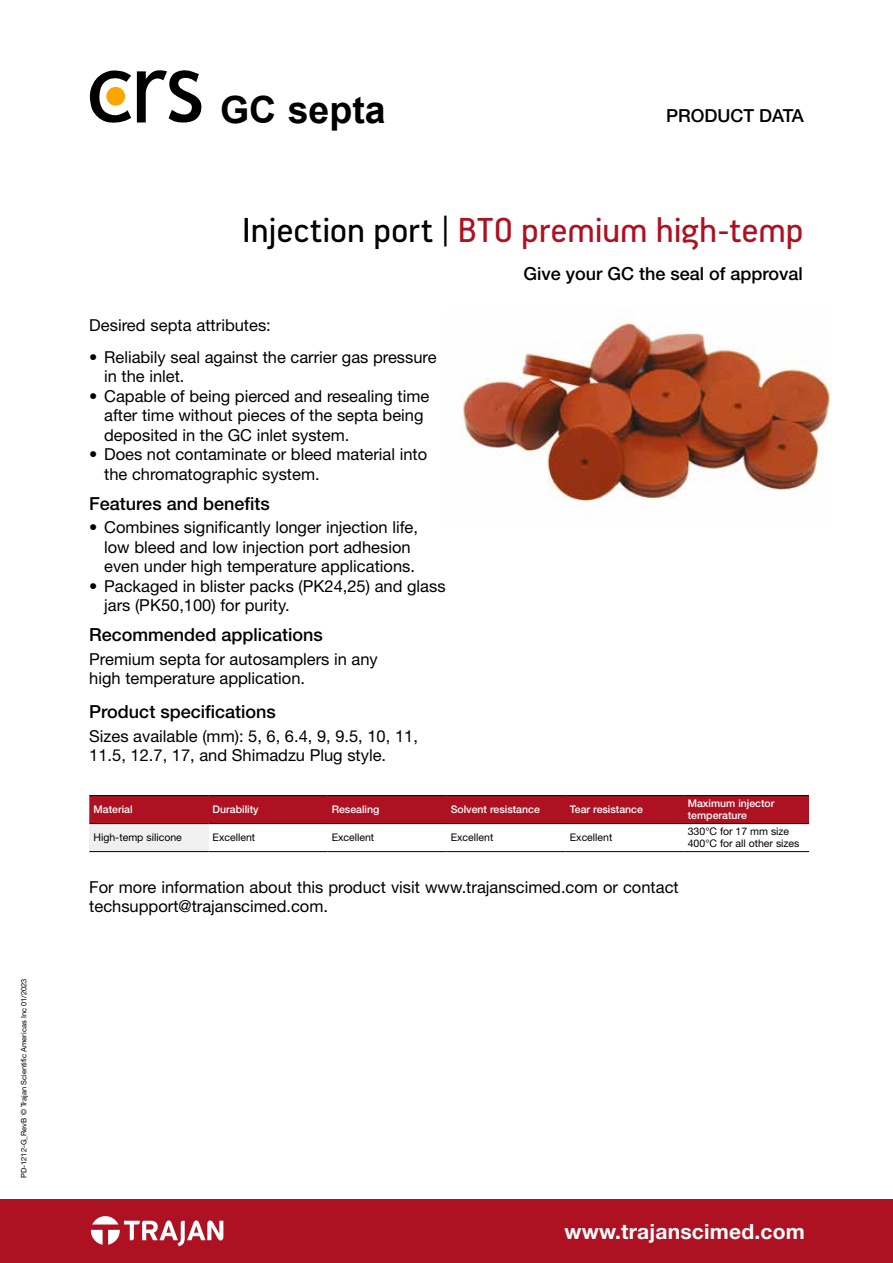
<style>
.page{position:relative;width:893px;height:1263px;background:#fff}
.page>*{position:absolute;margin:0;border:0;box-sizing:border-box;transform-origin:0 0}
.PD_Product_family_bl{font:39px "PF Handbook Pro";color:#ae1122}
.Body_Text{font:700 37.5px "Arial";color:#000}
.www_trajanscimed_com{font:700 21px "Helvetica Neue LT Std";letter-spacing:.01em;color:#fff}
.Heading{font:500 18px "Helvetica Neue LT Std";color:#000}
.Product_Subtitle{font:500 18px "Helvetica Neue LT Std";color:#000}
.Product_Data_Heading{font:500 18px "Helvetica Neue LT Std";color:#000}
.Body_Text-2{font:16.5px/19.5px "Helvetica Neue LT Std";color:#000}
.Text{font:16.5px/19.5px "Helvetica Neue LT Std";color:#000}
.TRJ_Table_Text{font:10.5px "Helvetica Neue LT Std";color:#000}
.TRJ_Table_Heading{font:500 10.5px/12px "Helvetica Neue LT Std";color:#fff}
.Trajan_Copyright_-_B{font:7.5px "Helvetica Neue LT Std";color:#000}
.s1{color:#000}
</style>
<div class="page">
<div style="left:0;top:1199px;width:893px;height:64px;background:#ae1122"></div>
<svg style="left:91px;top:1216px;width:132px;height:30px"></svg>
<div style="left:89px;top:796px;width:720px;height:27px;background:#ae1122"></div>
<div style="left:89px;top:823px;width:119px;height:28px;background:#f0f0f0"></div>
<hr style="left:89px;top:851px;width:119px;height:1px;background:#000">
<hr style="left:208px;top:851px;width:119px;height:1px;background:#000">
<hr style="left:327px;top:851px;width:119px;height:1px;background:#000">
<hr style="left:446px;top:851px;width:120px;height:1px;background:#000">
<hr style="left:566px;top:851px;width:118px;height:1px;background:#000">
<hr style="left:684px;top:851px;width:125px;height:1px;background:#000">
<hr style="left:89px;top:795px;width:119px;height:1px;background:#000">
<hr style="left:208px;top:795px;width:119px;height:1px;background:#000">
<hr style="left:327px;top:795px;width:119px;height:1px;background:#000">
<hr style="left:446px;top:795px;width:120px;height:1px;background:#000">
<hr style="left:566px;top:795px;width:118px;height:1px;background:#000">
<hr style="left:684px;top:795px;width:125px;height:1px;background:#000">
<hr style="left:89px;top:823px;width:119px;height:1px;background:#000">
<hr style="left:208px;top:823px;width:119px;height:1px;background:#000">
<hr style="left:327px;top:823px;width:119px;height:1px;background:#000">
<hr style="left:446px;top:823px;width:120px;height:1px;background:#000">
<hr style="left:566px;top:823px;width:118px;height:1px;background:#000">
<hr style="left:684px;top:823px;width:125px;height:1px;background:#000">
<svg style="left:137px;top:70px;width:65px;height:53px"></svg>
<svg style="left:90px;top:70px;width:41px;height:53px"></svg>
<img style="left:461px;top:321px;width:370px;height:184px">
<p class="Trajan_Copyright_-_B" style="left:19px;top:1178px;width:201px;rotate:-90deg">PD-1212-G_RevB © Trajan Scientific Americas Inc 01/2023</p>
<p class="Body_Text" style="left:220px;top:85px;width:167px">GC septa</p>
<h2 class="Body_Text" style="left:220px;top:85px;width:257px">Produc range</h2>
<p class="Product_Data_Heading" style="left:666px;top:105px;width:139px">PRODUCT DATA</p>
<p class="PD_Product_family_bl" style="left:242px;top:206px;width:563px"><span class="s1">Injection port |</span> BTO premium high-temp</p>
<p class="Body_Text-2" style="left:89px;top:315px;width:183px">Desired septa attributes:</p>
<p class="Body_Text-2" style="left:104px;top:347px;width:334px;text-indent:-15px">• Reliabily seal against the carrier gas pressure in the inlet.</p>
<p class="Body_Text-2" style="left:104px;top:386px;width:327px;text-indent:-15px">• Capable of being pierced and resealing time after time without pieces of the septa being deposited in the GC inlet system.</p>
<p class="Body_Text-2" style="left:104px;top:445px;width:325px;text-indent:-15px">• Does not contaminate or bleed material into the chromatographic system.</p>
<p class="Heading" style="left:89px;top:492px;width:182px">Features and benefits</p>
<p class="Body_Text-2" style="left:104px;top:517px;width:315px;text-indent:-15px">• Combines significantly longer injection life, low bleed and low injection port adhesion even under high temperature applications.</p>
<p class="Body_Text-2" style="left:104px;top:576px;width:343px;text-indent:-15px">• Packaged in blister packs (PK24,25) and glass jars (PK50,100) for purity.</p>
<p class="Heading" style="left:89px;top:624px;width:235px">Recommended applications</p>
<p class="Text" style="left:89px;top:649px;width:290px">Premium septa for autosamplers in any high temperature application.</p>
<p class="Heading" style="left:89px;top:701px;width:188px">Product specifications</p>
<p class="Text" style="left:89px;top:726px;width:330px">Sizes available (mm): 5, 6, 6.4, 9, 9.5, 10, 11,<br>11.5, 12.7, 17, and Shimadzu Plug style.</p>
<p class="Product_Subtitle" style="left:523px;top:263px;width:281px">Give your GC the seal of approval</p>
<p class="TRJ_Table_Heading" style="left:94px;top:803px;width:41px">Material</p>
<p class="TRJ_Table_Heading" style="left:213px;top:803px;width:48px">Durability</p>
<p class="TRJ_Table_Heading" style="left:332px;top:803px;width:49px">Resealing</p>
<p class="TRJ_Table_Heading" style="left:451px;top:803px;width:91px">Solvent resistance</p>
<p class="TRJ_Table_Heading" style="left:570px;top:803px;width:75px">Tear resistance</p>
<p class="TRJ_Table_Heading" style="left:688px;top:797px;width:88px">Maximum injector temperature</p>
<p class="TRJ_Table_Text" style="left:94px;top:831px;width:90px">High-temp silicone</p>
<p class="TRJ_Table_Text" style="left:213px;top:831px;width:44px">Excellent</p>
<p class="TRJ_Table_Text" style="left:332px;top:831px;width:44px">Excellent</p>
<p class="TRJ_Table_Text" style="left:451px;top:831px;width:44px">Excellent</p>
<p class="TRJ_Table_Text" style="left:570px;top:831px;width:44px">Excellent</p>
<p class="TRJ_Table_Text" style="left:688px;top:825px;width:103px">330°C for 17 mm size</p>
<p class="TRJ_Table_Text" style="left:688px;top:837px;width:113px">400°C for all other sizes</p>
<p class="Body_Text-2" style="left:89px;top:877px;width:591px">For more information about this product visit www.trajanscimed.com or contact techsupport@trajanscimed.com.</p>
<p class="www_trajanscimed_com" style="left:564px;top:1218px;width:242px">www.trajanscimed.com</p>
</div>
